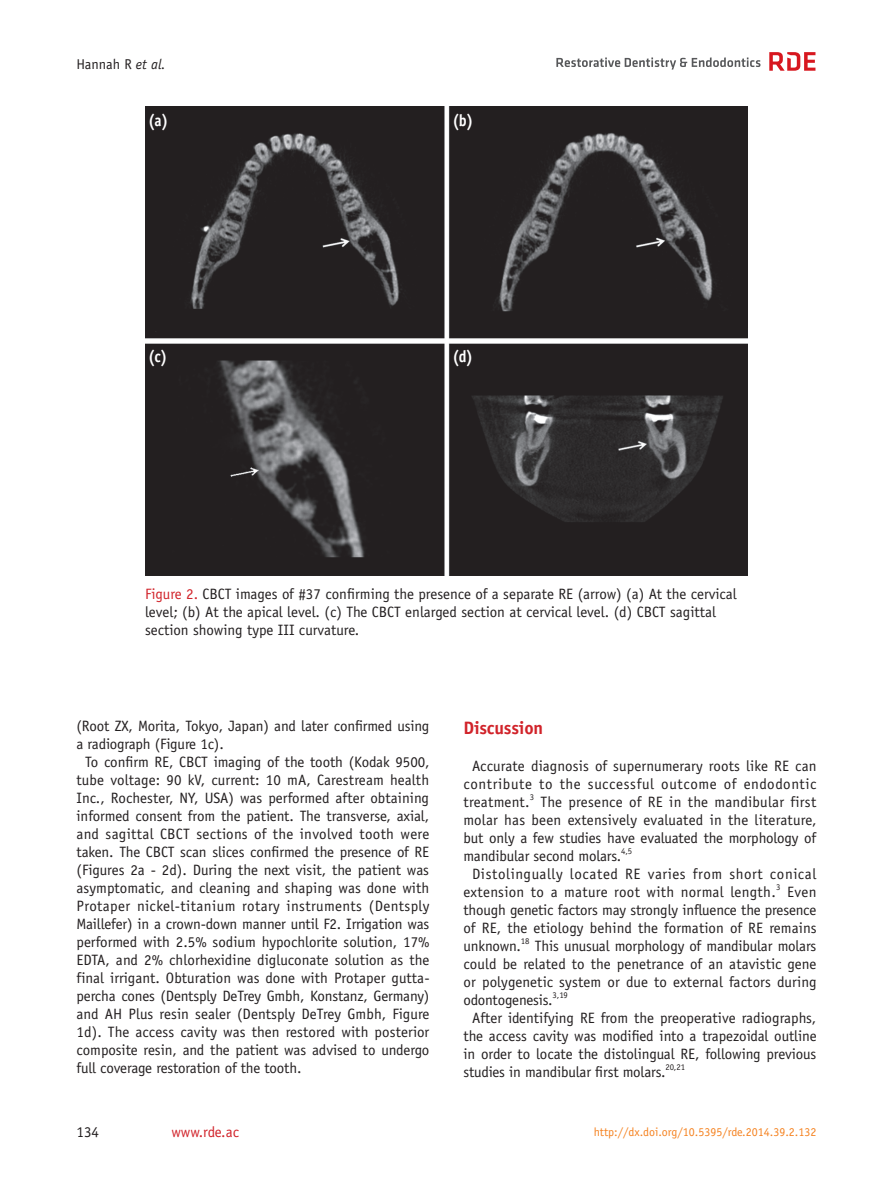
<style>
.page{position:relative;width:893px;height:1191px;background:#fff}
.page>*{position:absolute;margin:0;border:0;box-sizing:border-box;transform-origin:0 0}
.t1{font:700 18px "Officina Sans Std";letter-spacing:-.01em;color:#d1232a}
.t2{font:700 16.5px "Officina Sans Std";color:#fff;scale:.9 1}
.t3{font:15px/18px "Officina Sans Std";color:#231f20;text-align:justify}
.t4{font:15px/18px "Officina Sans Std";letter-spacing:.025em;color:#231f20}
.t5{font:15px "Officina Sans Std";letter-spacing:.03em;color:#231f20}
.t6{font:15px "Officina Sans Std";letter-spacing:.02em;color:#231f20}
.t7{font:15px "Officina Sans Std";color:#d1232a}
.t8{font:14.25px "Officina Sans Std";color:#231f20}
.t9{font:12px "Officina Sans Std";color:#f58220}
.t10{font:8.7px "Officina Sans Std";letter-spacing:-.01em;color:#231f20}
.s1{font-style:italic}
.s2{color:#d1232a}
</style>
<div class="page">
<svg style="left:556px;top:57px;width:204px;height:13px"></svg>
<svg style="left:769px;top:52px;width:46px;height:19px"></svg>
<img style="left:145px;top:106px;width:603px;height:469px">
<p class="t8" style="left:77px;top:55px;width:91px">Hannah R <span class="s1">et al.</span></p>
<p class="t2" style="left:148px;top:110px;width:24px">(a)</p>
<p class="t2" style="left:452px;top:110px;width:25px">(b)</p>
<p class="t2" style="left:148px;top:346px;width:23px">(c)</p>
<p class="t2" style="left:452px;top:346px;width:25px">(d)</p>
<p class="t3" style="left:145px;top:585px;width:593px;text-align:left"><span class="s2">Figure 2.</span> CBCT images of #37 confirming the presence of a separate RE (arrow) (a) At the cervical level; (b) At the apical level. (c) The CBCT enlarged section at cervical level. (d) CBCT sagittal section showing type III curvature.</p>
<p class="t3" style="left:77px;top:717px;width:354px">(Root ZX, Morita, Tokyo, Japan) and later confirmed using</p>
<p class="t3" style="left:77px;top:735px;width:149px">a radiograph (Figure 1c).</p>
<p class="t3" style="left:85px;top:753px;width:346px">To confirm RE, CBCT imaging of the tooth (Kodak 9500,</p>
<p class="t3" style="left:77px;top:771px;width:354px">tube voltage: 90 kV, current: 10 mA, Carestream health</p>
<p class="t3" style="left:77px;top:789px;width:354px">Inc., Rochester, NY, USA) was performed after obtaining</p>
<p class="t3" style="left:77px;top:807px;width:354px">informed consent from the patient. The transverse, axial,</p>
<p class="t6" style="left:77px;top:825px;width:354px">and sagittal CBCT sections of the involved tooth were</p>
<p class="t3" style="left:77px;top:843px;width:354px">taken. The CBCT scan slices confirmed the presence of RE</p>
<p class="t3" style="left:77px;top:861px;width:354px">(Figures 2a - 2d). During the next visit, the patient was</p>
<p class="t3" style="left:77px;top:879px;width:354px">asymptomatic, and cleaning and shaping was done with</p>
<p class="t5" style="left:77px;top:897px;width:355px">Protaper nickel-titanium rotary instruments (Dentsply</p>
<p class="t3" style="left:77px;top:915px;width:354px">Maillefer) in a crown-down manner until F2. Irrigation was</p>
<p class="t3" style="left:77px;top:933px;width:354px">performed with 2.5% sodium hypochlorite solution, 17%</p>
<p class="t3" style="left:77px;top:951px;width:354px">EDTA, and 2% chlorhexidine digluconate solution as the</p>
<p class="t3" style="left:77px;top:969px;width:355px">final irrigant. Obturation was done with Protaper gutta-</p>
<p class="t3" style="left:77px;top:987px;width:354px">percha cones (Dentsply DeTrey Gmbh, Konstanz, Germany)</p>
<p class="t3" style="left:77px;top:1005px;width:354px">and AH Plus resin sealer (Dentsply DeTrey Gmbh, Figure</p>
<p class="t3" style="left:77px;top:1023px;width:354px">1d). The access cavity was then restored with posterior</p>
<p class="t3" style="left:77px;top:1041px;width:354px">composite resin, and the patient was advised to undergo</p>
<p class="t3" style="left:77px;top:1059px;width:226px">full coverage restoration of the tooth.</p>
<p class="t3" style="left:77px;top:1122px;width:24px">134</p>
<p class="t7" style="left:172px;top:1122px;width:69px">www.rde.ac</p>
<p class="t1" style="left:463px;top:716px;width:81px">Discussion</p>
<p class="t3" style="left:463px;top:757px;width:355px;text-indent:9px">Accurate diagnosis of supernumerary roots like RE can contribute to the successful outcome of endodontic treatment.</p>
<p class="t10" style="left:530px;top:792px;width:6px">3</p>
<p class="t3" style="left:463px;top:793px;width:354px;text-indent:77px">The presence of RE in the mandibular first molar has been extensively evaluated in the literature, but only a few studies have evaluated the morphology of mandibular second molars.</p>
<p class="t10" style="left:621px;top:846px;width:13px">4,5</p>
<p class="t4" style="left:463px;top:865px;width:354px;text-indent:9px">Distolingually located RE varies from short conical extension to a mature root with normal length.</p>
<p class="t10" style="left:776px;top:882px;width:6px">3</p>
<p class="t3" style="left:463px;top:883px;width:354px;text-indent:324px">Even though genetic factors may strongly influence the presence of RE, the etiology behind the formation of RE remains unknown.</p>
<p class="t10" style="left:521px;top:936px;width:10px">18</p>
<p class="t3" style="left:463px;top:937px;width:354px;text-indent:71px">This unusual morphology of mandibular molars could be related to the penetrance of an atavistic gene or polygenetic system or due to external factors during odontogenesis.</p>
<p class="t10" style="left:553px;top:990px;width:17px">3,19</p>
<p class="t3" style="left:463px;top:1009px;width:355px;text-indent:9px">After identifying RE from the preoperative radiographs, the access cavity was modified into a trapezoidal outline in order to locate the distolingual RE, following previous studies in mandibular first molars.</p>
<p class="t10" style="left:665px;top:1062px;width:21px">20,21</p>
<p class="t9" style="left:594px;top:1124px;width:224px">http://dx.doi.org/10.5395/rde.2014.39.2.132</p>
</div>
